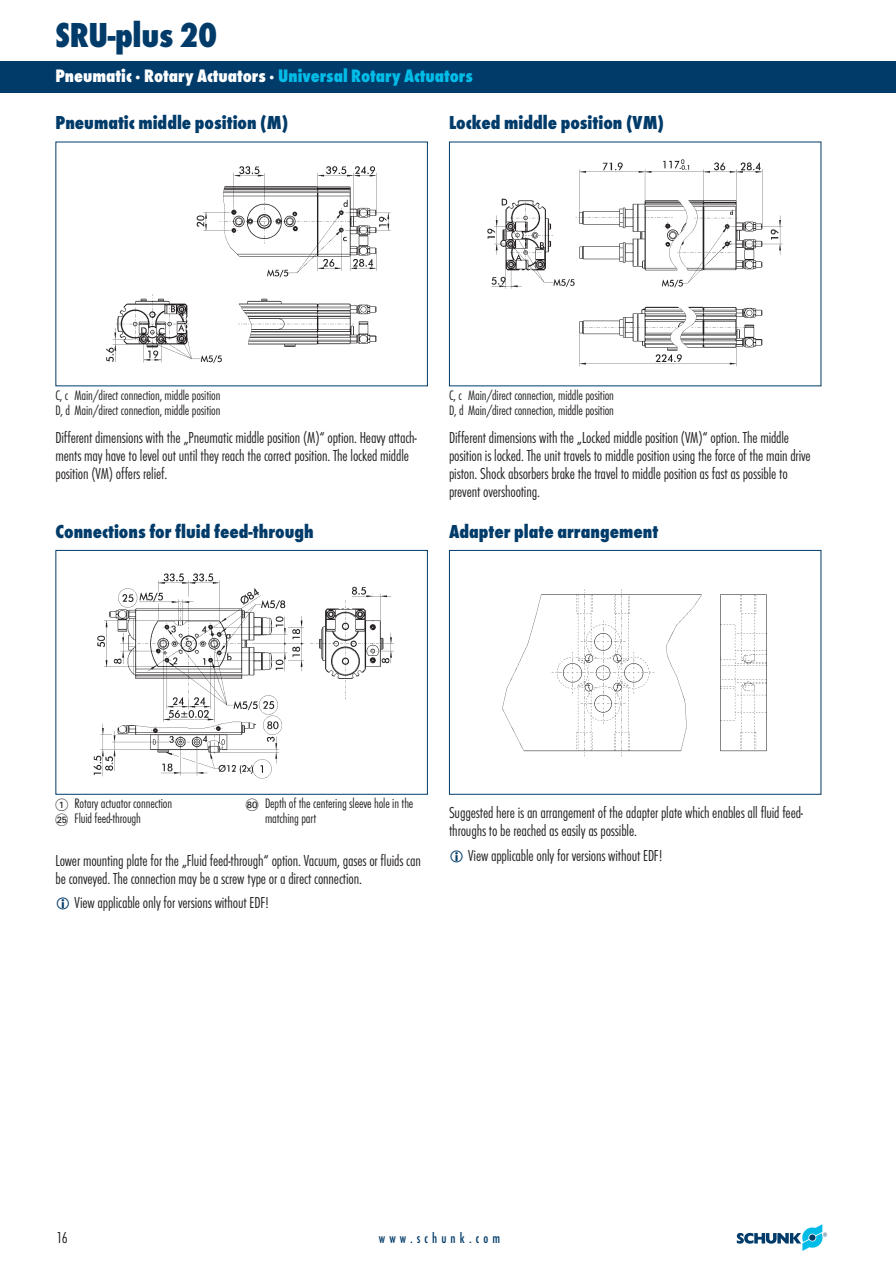
<style>
.page{position:relative;width:896px;height:1266px;background:#fff}
.page>*{position:absolute;margin:0;border:0;box-sizing:border-box;transform-origin:0 0}
.t1{font:36px "Futura TOT Ext Bol Con";letter-spacing:-.01em;color:#003b69}
.t2{font:19.5px "Futura TOT Ext Bol Con";color:#003b69}
.t3{font:18.75px "Futura TOT Ext Bol Con";color:#fff}
.t4{font:16.5px/18px "Futura TOT Lig Con";letter-spacing:-.01em;color:#231f20}
.t5{font:15px "Futura TOT Med Con";letter-spacing:.285em;color:#003b69;scale:.95 1}
.t6{font:14.25px/14.7px "Futura TOT Lig Con";letter-spacing:-.01em;color:#231f20}
.s1{color:#02bce8}
.s2{font-family:"Deco Numbers LH Circle";font-size:12.75px}
</style>
<div class="page">
<div style="left:0;top:61px;width:894px;height:32px;background:#003b69"></div>
<hr style="left:894px;top:61px;width:1px;height:32px;background:#003b69">
<svg style="left:736px;top:1224px;width:91px;height:26px"></svg>
<img style="left:106px;top:166px;width:285px;height:198px">
<img style="left:487px;top:159px;width:296px;height:208px">
<img style="left:93px;top:573px;width:300px;height:206px">
<div style="left:55px;top:550px;width:372px;height:244px;border:1px solid #003b69"></div>
<img style="left:502px;top:589px;width:265px;height:168px">
<div style="left:449px;top:550px;width:372px;height:244px;border:1px solid #003b69"></div>
<h1 class="t1" style="left:55px;top:14px;width:163px">SRU-plus 20</h1>
<p class="t3" style="left:55px;top:65px;width:419px">Pneumatic · Rotary Actuators · <span class="s1">Universal Rotary Actuators</span></p>
<p class="t2" style="left:55px;top:112px;width:234px">Pneumatic middle position (M)</p>
<p class="t2" style="left:449px;top:112px;width:216px">Locked middle position (VM)</p>
<p class="t6" style="left:55px;top:388px;width:166px">C, c Main/direct connection, middle position<br>D, d Main/direct connection, middle position</p>
<p class="t4" style="left:55px;top:428px;width:363px">Different dimensions with the „Pneumatic middle position (M)“ option. Heavy attach&shy;ments may have to level out until they reach the correct position. The locked middle position (VM) offers relief.</p>
<p class="t2" style="left:55px;top:520px;width:260px">Connections for fluid feed-through</p>
<p class="t6" style="left:449px;top:388px;width:166px">C, c Main/direct connection, middle position<br>D, d Main/direct connection, middle position</p>
<p class="t4" style="left:449px;top:428px;width:363px">Different dimensions with the „Locked middle position (VM)“ option. The middle position is locked. The unit travels to middle position using the force of the main drive piston. Shock absorbers brake the travel to middle position as fast as possible to prevent overshooting.</p>
<p class="t2" style="left:449px;top:520px;width:211px">Adapter plate arrangement</p>
<p class="t6" style="left:55px;top:796px;width:118px"><span class="s2">1</span> Rotary actuator connection<br><span class="s2">BO</span> Fluid feed-through</p>
<p class="t6" style="left:265px;top:796px;width:150px;text-indent:-19px"><span class="s2">HT</span> Depth of the centering sleeve hole in the matching part</p>
<p class="t4" style="left:55px;top:851px;width:367px">Lower mounting plate for the „Fluid feed-through“ option. Vacuum, gases or fluids can be conveyed. The connection may be a screw type or a direct connection.</p>
<p class="t4" style="left:75px;top:893px;width:196px">View applicable only for versions without EDF!</p>
<p class="t4" style="left:449px;top:804px;width:355px">Suggested here is an arrangement of the adapter plate which enables all fluid feed&shy;throughs to be reached as easily as possible.</p>
<p class="t4" style="left:468px;top:846px;width:196px">View applicable only for versions without EDF!</p>
<p class="t4" style="left:57px;top:1228px;width:13px">16</p>
<p class="t5" style="left:379px;top:1230px;width:129px">www.schunk.com</p>
</div>
